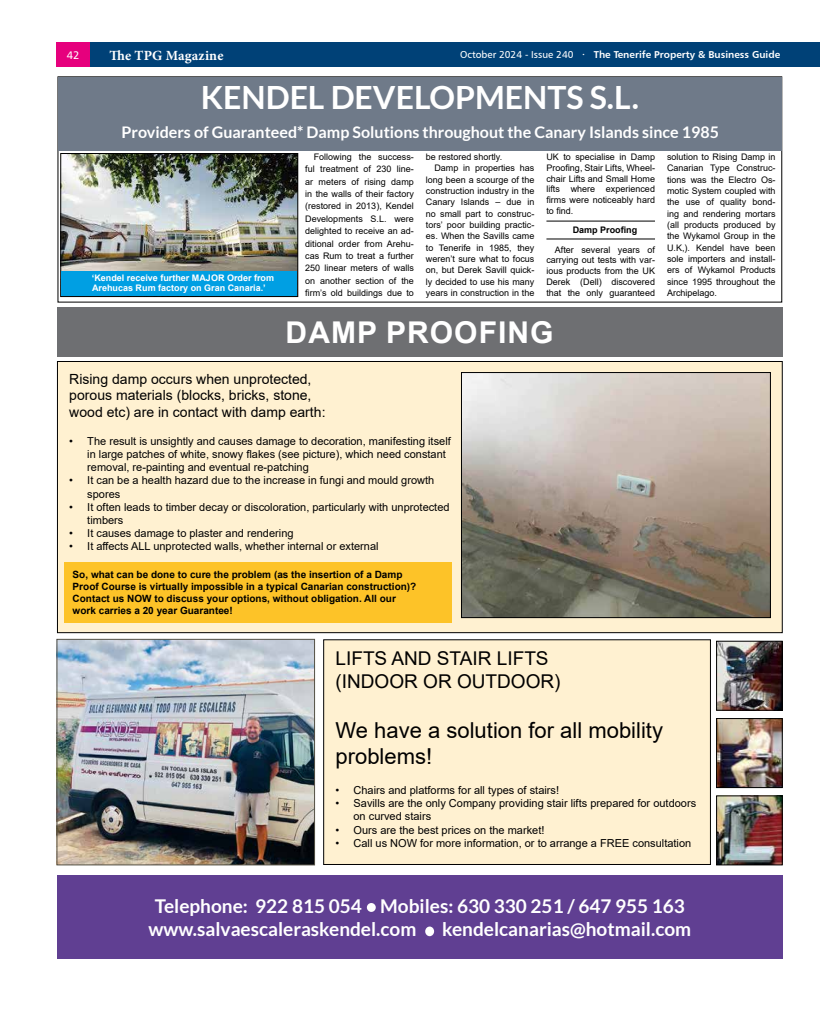
<style>
.page{position:relative;width:820px;height:1021px;background:#fff}
.page>*{position:absolute;margin:0;border:0;box-sizing:border-box;transform-origin:0 0}
.t1{font:700 32px "Lato";color:#fff}
.t2{font:700 30px "Arial";letter-spacing:.035em;color:#fff}
.t3{font:22px/26.4px "Arial";color:#000}
.t4{font:700 19px/22.8px "Lato";color:#fff}
.t5{font:19px/22.8px "Arial";color:#000}
.t6{font:700 16px "Lato";color:#fff}
.t7{font:14px/16.8px "Arial";color:#000}
.t8{font:700 14px "Minion Pro";letter-spacing:.01em;color:#fff}
.t9{font:11px/13.2px "Arial";color:#000}
.t10{font:11px "Humanist 777 BT Roman B";color:#fff}
.t11{font:700 10px/12px "Arial";color:#000}
.t12{font:10px "Humanist 777 BT Bold B";color:#fff}
.t13{font:9px/11.3px "Arial";color:#000;text-align:justify}
.t14{font:700 9px/10.8px "Arial";color:#fff}
.t15{font:700 9px "Arial";color:#000}
.s1{font-family:"Humanist 777 BT Roman B"}
</style>
<div class="page">
<div style="left:63px;top:42px;width:756px;height:24px;background:#004177"></div>
<div style="left:56px;top:42px;width:34px;height:24px;background:#e6007d"></div>
<hr style="left:546px;top:238px;width:108px;height:1px;background:#000">
<hr style="left:546px;top:220px;width:108px;height:1px;background:#000">
<img style="left:62px;top:155px;width:234px;height:116px">
<div style="left:60px;top:153px;width:238px;height:144px;border:1px solid #000"></div>
<div style="left:58px;top:77px;width:723px;height:37px;background:#6f7a89"></div>
<div style="left:58px;top:113px;width:724px;height:38px;background:#6f7a89"></div>
<div style="left:61px;top:271px;width:235px;height:25px;background:#009fe3"></div>
<div style="left:57px;top:361px;width:725px;height:271px;background:#fff1d1"></div>
<div style="left:57px;top:361px;width:725px;height:272px;border:1px solid #000"></div>
<div style="left:323px;top:639px;width:387px;height:225px;background:#fff1d1"></div>
<div style="left:323px;top:639px;width:387px;height:226px;border:1px solid #000"></div>
<div style="left:64px;top:562px;width:387px;height:60px;background:#fdc328"></div>
<img style="left:463px;top:374px;width:305px;height:242px">
<div style="left:461px;top:372px;width:309px;height:246px;border:1px solid #000"></div>
<img style="left:717px;top:797px;width:63px;height:66px">
<div style="left:715px;top:795px;width:67px;height:70px;border:1px solid #000"></div>
<img style="left:717px;top:720px;width:63px;height:66px">
<div style="left:715px;top:718px;width:67px;height:70px;border:1px solid #000"></div>
<img style="left:717px;top:642px;width:63px;height:66px">
<div style="left:715px;top:640px;width:67px;height:70px;border:1px solid #000"></div>
<div style="left:57px;top:307px;width:725px;height:50px;background:#6e6f72"></div>
<img style="left:58px;top:641px;width:255px;height:222px">
<div style="left:56px;top:639px;width:259px;height:226px;border:1px solid #545145"></div>
<div style="left:57px;top:875px;width:725px;height:83px;background:#603f92"></div>
<div style="left:425px;top:926px;width:9px;height:10px;background:#fff;border-radius:50%"></div>
<div style="left:367px;top:903px;width:8px;height:8px;background:#fff;border-radius:50%"></div>
<p class="t10" style="left:67px;top:48px;width:14px">42</p>
<h3 class="t8" style="left:109px;top:45px;width:115px">The TPG Magazine</h3>
<p class="t12" style="left:460px;top:48px;width:321px"><span class="s1">October 2024 - Issue 240</span> · The Tenerife Property &amp; Business Guide</p>
<h1 class="t1" style="left:201px;top:78px;width:439px">KENDEL DEVELOPMENTS S.L.</h1>
<h3 class="t6" style="left:121px;top:123px;width:599px">Providers of Guaranteed* Damp Solutions throughout the Canary Islands since 1985</h3>
<p class="t14" style="left:92px;top:272px;width:184px">‘Kendel receive further MAJOR Order from<br>Arehucas Rum factory on Gran Canaria.’</p>
<p class="t13" style="left:305px;top:150px;width:110px;line-height:12.4px;text-indent:9px">Following the success&shy;ful treatment of 230 line&shy;ar meters of rising damp in the walls of their factory (restored in 2013), Kendel Developments S.L. were delighted to receive an ad&shy;ditional order from Arehu&shy;cas Rum to treat a further 250 linear meters of walls on another section of the firm’s old buildings due to</p>
<p class="t13" style="left:425px;top:151px;width:78px">be restored shortly.</p>
<p class="t13" style="left:434px;top:162px;width:101px">Damp in properties has</p>
<p class="t13" style="left:425px;top:174px;width:110px">long been a scourge of the</p>
<p class="t13" style="left:425px;top:185px;width:110px">construction industry in the</p>
<p class="t13" style="left:425px;top:196px;width:110px">Canary Islands – due in</p>
<p class="t13" style="left:425px;top:208px;width:110px">no small part to construc-</p>
<p class="t13" style="left:425px;top:219px;width:110px">tors’ poor building practic-</p>
<p class="t13" style="left:425px;top:230px;width:110px">es. When the Savills came</p>
<p class="t13" style="left:425px;top:242px;width:110px">to Tenerife in 1985, they</p>
<p class="t13" style="left:425px;top:253px;width:110px">weren’t sure what to focus</p>
<p class="t13" style="left:425px;top:264px;width:110px">on, but Derek Savill quick-</p>
<p class="t13" style="left:425px;top:276px;width:110px">ly decided to use his many</p>
<p class="t13" style="left:425px;top:287px;width:110px">years in construction in the</p>
<p class="t13" style="left:546px;top:151px;width:110px;line-height:10.8px">UK to specialise in Damp Proofing, Stair Lifts, Wheel&shy;chair Lifts and Small Home lifts where experienced firms were noticeably hard to find.</p>
<p class="t15" style="left:572px;top:224px;width:66px">Damp Proofing</p>
<p class="t13" style="left:546px;top:244px;width:110px;line-height:10.8px;text-indent:9px">After several years of carrying out tests with var&shy;ious products from the UK Derek (Dell) discovered that the only guaranteed</p>
<h2 class="t2" style="left:285px;top:311px;width:269px">DAMP PROOFING</h2>
<p class="t13" style="left:666px;top:151px;width:110px">solution to Rising Damp in Canarian Type Construc&shy;tions was the Electro Os&shy;motic System coupled with the use of quality bond&shy;ing and rendering mortars (all products produced by the Wykamol Group in the U.K,). Kendel have been sole importers and install&shy;ers of Wykamol Products since 1995 throughout the Archipelago.</p>
<h3 class="t7" style="left:69px;top:370px;width:258px">Rising damp occurs when unprotected, porous materials (blocks, bricks, stone, wood etc) are in contact with damp earth:</h3>
<p class="t9" style="left:87px;top:434px;width:365px;text-indent:-18px">• The result is unsightly and causes damage to decoration, manifesting itself in large patches of white, snowy flakes (see picture), which need constant removal, re-painting and eventual re-patching</p>
<p class="t9" style="left:87px;top:474px;width:348px;text-indent:-18px">• It can be a health hazard due to the increase in fungi and mould growth spores</p>
<p class="t9" style="left:87px;top:500px;width:363px;text-indent:-18px">• It often leads to timber decay or discoloration, particularly with unprotected timbers</p>
<p class="t9" style="left:69px;top:526px;width:226px">• It causes damage to plaster and rendering</p>
<p class="t9" style="left:69px;top:540px;width:310px">• It affects ALL unprotected walls, whether internal or external</p>
<p class="t11" style="left:73px;top:568px;width:345px">So, what can be done to cure the problem (as the insertion of a Damp Proof Course is virtually impossible in a typical Canarian construction)?<br>Contact us NOW to discuss your options, without obligation. All our work carries a 20 year Guarantee!</p>
<h3 class="t5" style="left:335px;top:647px;width:226px">LIFTS AND STAIR LIFTS (INDOOR OR OUTDOOR)</h3>
<h3 class="t3" style="left:335px;top:716px;width:329px">We have a solution for all mobility problems!</h3>
<p class="t9" style="left:335px;top:783px;width:225px">• Chairs and platforms for all types of stairs!</p>
<p class="t9" style="left:353px;top:796px;width:344px;text-indent:-18px">• Savills are the only Company providing stair lifts prepared for outdoors on curved stairs</p>
<p class="t9" style="left:335px;top:823px;width:210px">• Ours are the best prices on the market!</p>
<p class="t9" style="left:335px;top:836px;width:357px">• Call us NOW for more information, or to arrange a FREE consultation</p>
<h3 class="t4" style="left:148px;top:894px;width:538px;text-indent:6px">Telephone: 922 815 054 Mobiles: 630 330 251 / 647 955 163 www.salvaescaleraskendel.com</h3>
<h3 class="t4" style="left:442px;top:917px;width:250px">kendelcanarias@hotmail.com</h3>
</div>
